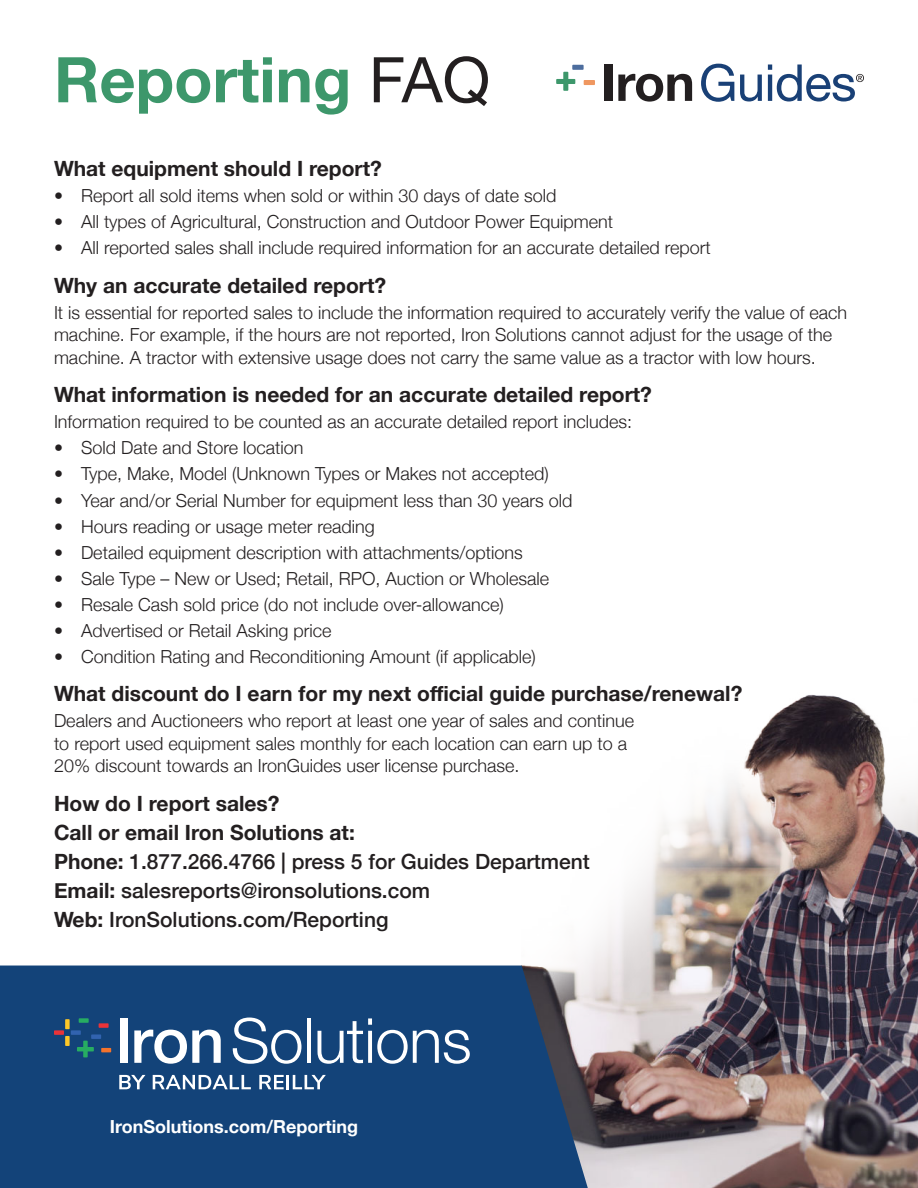
<style>
.page{position:relative;width:918px;height:1188px;background:#fff}
.page>*{position:absolute;margin:0;border:0;box-sizing:border-box;transform-origin:0 0}
.t1{font:700 63px "Helvetica Neue";color:#3d976b}
.t2{font:700 21px "Helvetica Neue";color:#231f20}
.t3{font:500 21px/29px "Helvetica Neue";color:#231f20}
.t4{font:300 18px/22.5px "Helvetica Neue";color:#231f20}
.t5{font:700 18px "Helvetica Neue";color:#fff}
.s1{font-weight:400;color:#231f20}
.s2{font-weight:700}
</style>
<div class="page">
<img style="left:522px;top:694px;width:396px;height:494px">
<div style="left:605px;top:65px;width:8px;height:36px;background:#231f20"></div>
<svg style="left:618px;top:74px;width:74px;height:28px"></svg>
<svg style="left:701px;top:64px;width:33px;height:38px"></svg>
<svg style="left:740px;top:75px;width:22px;height:27px"></svg>
<svg style="left:768px;top:65px;width:96px;height:37px"></svg>
<div style="left:584px;top:80px;width:11px;height:5px;background:#ef9760"></div>
<div style="left:572px;top:65px;width:12px;height:5px;background:#4d6d9e"></div>
<svg style="left:556px;top:72px;width:19px;height:19px"></svg>
<div style="left:0;top:966px;width:588px;height:222px;background:#134379"></div>
<div style="left:120px;top:1018px;width:8px;height:45px;background:#fff"></div>
<svg style="left:134px;top:1030px;width:87px;height:34px"></svg>
<svg style="left:232px;top:1018px;width:69px;height:46px"></svg>
<hr style="left:307px;top:1018px;width:4px;height:45px;background:#fff">
<svg style="left:318px;top:1018px;width:152px;height:46px"></svg>
<div style="left:79px;top:1018px;width:10px;height:5px;background:#27ad62"></div>
<hr style="left:101px;top:1048px;width:10px;height:4px;background:#f3732c">
<div style="left:91px;top:1034px;width:10px;height:5px;background:#3163af"></div>
<div style="left:71px;top:1030px;width:10px;height:5px;background:#3163af"></div>
<div style="left:54px;top:1030px;width:10px;height:5px;background:#ea3338"></div>
<div style="left:65px;top:1019px;width:5px;height:10px;background:#fec827"></div>
<div style="left:65px;top:1036px;width:5px;height:10px;background:#fec827"></div>
<div style="left:99px;top:1023px;width:10px;height:5px;background:#ea3338"></div>
<svg style="left:77px;top:1041px;width:17px;height:16px"></svg>
<svg style="left:119px;top:1075px;width:26px;height:14px"></svg>
<svg style="left:153px;top:1075px;width:98px;height:14px"></svg>
<svg style="left:259px;top:1075px;width:67px;height:14px"></svg>
<h1 class="t1" style="left:54px;top:30px;width:438px">Reporting <span class="s1">FAQ</span></h1>
<p class="t2" style="left:54px;top:161px;width:329px">What equipment should I report?</p>
<p class="t4" style="left:54px;top:186px;width:504px">• Report all sold items when sold or within 30 days of date sold</p>
<p class="t4" style="left:54px;top:212px;width:561px">• All types of Agricultural, Construction and Outdoor Power Equipment</p>
<p class="t4" style="left:54px;top:238px;width:658px">• All reported sales shall include required information for an accurate detailed report</p>
<p class="t2" style="left:54px;top:277px;width:334px">Why an accurate detailed report?</p>
<p class="t4" style="left:54px;top:303px;width:795px">It is essential for reported sales to include the information required to accurately verify the value of each machine. For example, if the hours are not reported, Iron Solutions cannot adjust for the usage of the machine. A tractor with extensive usage does not carry the same value as a tractor with low hours.</p>
<p class="t2" style="left:54px;top:387px;width:600px">What information is needed for an accurate detailed report?</p>
<p class="t4" style="left:54px;top:413px;width:580px">Information required to be counted as an accurate detailed report includes:</p>
<p class="t4" style="left:54px;top:439px;width:251px">• Sold Date and Store location</p>
<p class="t4" style="left:54px;top:465px;width:496px">• Type, Make, Model (Unknown Types or Makes not accepted)</p>
<p class="t4" style="left:54px;top:491px;width:520px">• Year and/or Serial Number for equipment less than 30 years old</p>
<p class="t4" style="left:54px;top:517px;width:322px">• Hours reading or usage meter reading</p>
<p class="t4" style="left:54px;top:543px;width:470px">• Detailed equipment description with attachments/options</p>
<p class="t4" style="left:54px;top:569px;width:497px">• Sale Type – New or Used; Retail, RPO, Auction or Wholesale</p>
<p class="t4" style="left:54px;top:595px;width:451px">• Resale Cash sold price (do not include over-allowance)</p>
<p class="t4" style="left:54px;top:621px;width:279px">• Advertised or Retail Asking price</p>
<p class="t4" style="left:54px;top:647px;width:483px">• Condition Rating and Reconditioning Amount (if applicable)</p>
<p class="t2" style="left:54px;top:677px;width:690px">What discount do I earn for my next official guide purchase/renewal?</p>
<p class="t4" style="left:54px;top:711px;width:582px">Dealers and Auctioneers who report at least one year of sales and continue to report used equipment sales monthly for each location can earn up to a<br>20% discount towards an IronGuides user license purchase.</p>
<p class="t3" style="left:54px;top:790px;width:537px"><span class="s2">How do I report sales?<br>Call or email Iron Solutions at:<br>Phone:</span> 1.877.266.4766 | press 5 for Guides Department <span class="s2">Email:</span> salesreports@ironsolutions.com<br><span class="s2">Web:</span> IronSolutions.com/Reporting</p>
<p class="t5" style="left:110px;top:1112px;width:250px">IronSolutions.com/Reporting</p>
</div>
